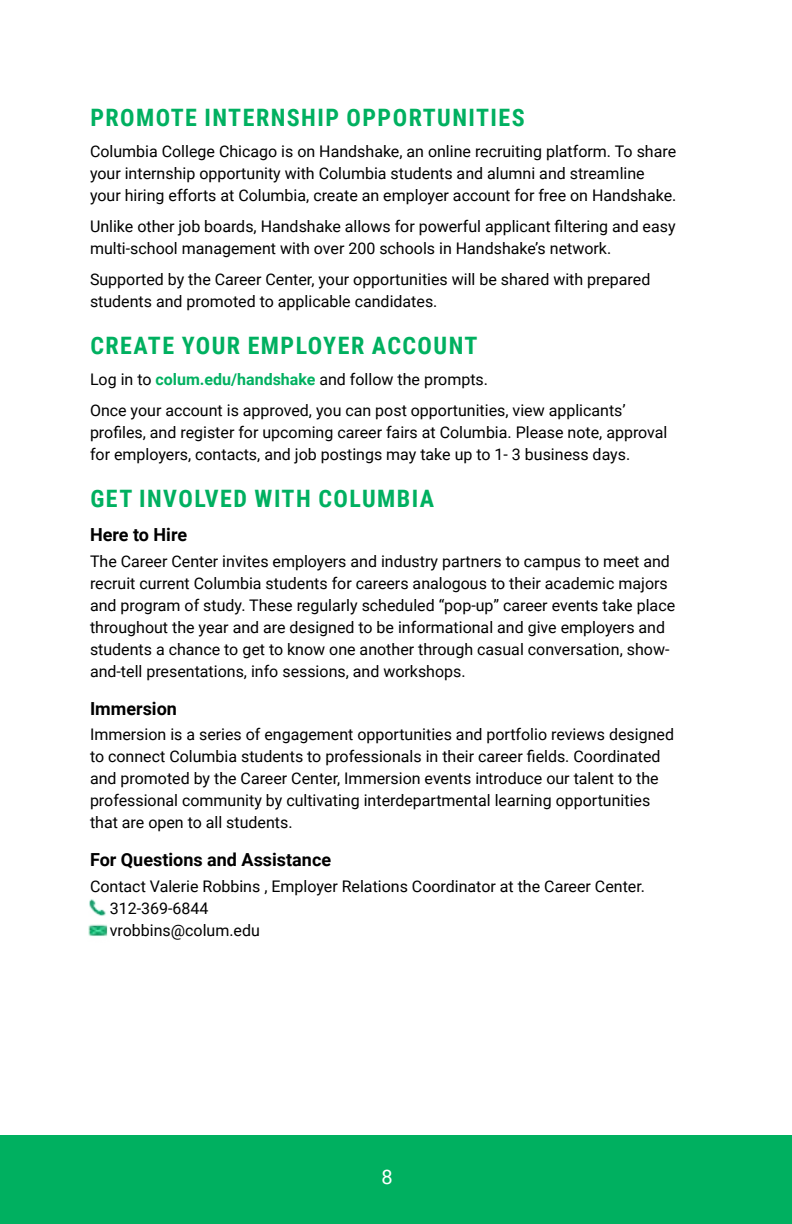
<style>
.page{position:relative;width:792px;height:1224px;background:#fff}
.page>*{position:absolute;margin:0;border:0;box-sizing:border-box;transform-origin:0 0}
.t1{font:700 24px "Roboto Condensed";letter-spacing:.06em;color:#00b060}
.t2{font:20px "Roboto";color:#fff}
.t3{font:700 18px "Roboto";color:#000}
.t4{font:16px/22px "Roboto";color:#000}
.s1{font-weight:700;color:#00b060}
</style>
<div class="page">
<div style="left:0;top:1135px;width:792px;height:89px;background:#00b060"></div>
<img style="left:89px;top:899px;width:17px;height:17px">
<img style="left:88px;top:924px;width:20px;height:13px">
<h1 class="t1" style="left:90px;top:101px;width:436px">PROMOTE INTERNSHIP OPPORTUNITIES</h1>
<p class="t4" style="left:90px;top:140px;width:588px">Columbia College Chicago is on Handshake, an online recruiting platform. To share your internship opportunity with Columbia students and alumni and streamline your hiring efforts at Columbia, create an employer account for free on Handshake.</p>
<p class="t4" style="left:90px;top:215px;width:587px">Unlike other job boards, Handshake allows for powerful applicant filtering and easy multi-school management with over 200 schools in Handshake’s network.</p>
<p class="t4" style="left:90px;top:268px;width:562px">Supported by the Career Center, your opportunities will be shared with prepared students and promoted to applicable candidates.</p>
<h1 class="t1" style="left:90px;top:329px;width:389px">CREATE YOUR EMPLOYER ACCOUNT</h1>
<p class="t4" style="left:90px;top:363px;width:537px;line-height:31px">Log in to <span class="s1">colum.edu/handshake</span> and follow the prompts.<br>Once your account is approved, you can post opportunities, view applicants’</p>
<p class="t4" style="left:90px;top:421px;width:579px">profiles, and register for upcoming career fairs at Columbia. Please note, approval for employers, contacts, and job postings may take up to 1- 3 business days.</p>
<h1 class="t1" style="left:90px;top:482px;width:345px">GET INVOLVED WITH COLUMBIA</h1>
<p class="t3" style="left:90px;top:522px;width:99px">Here to Hire</p>
<p class="t4" style="left:90px;top:549px;width:587px">The Career Center invites employers and industry partners to campus to meet and recruit current Columbia students for careers analogous to their academic majors and program of study. These regularly scheduled “pop-up” career events take place throughout the year and are designed to be informational and give employers and students a chance to get to know one another through casual conversation, show&shy;and-tell presentations, info sessions, and workshops.</p>
<p class="t3" style="left:90px;top:696px;width:89px">Immersion</p>
<p class="t4" style="left:90px;top:723px;width:586px">Immersion is a series of engagement opportunities and portfolio reviews designed to connect Columbia students to professionals in their career fields. Coordinated and promoted by the Career Center, Immersion events introduce our talent to the professional community by cultivating interdepartmental learning opportunities that are open to all students.</p>
<p class="t3" style="left:90px;top:847px;width:243px">For Questions and Assistance</p>
<p class="t4" style="left:110px;top:875px;width:537px;text-indent:-20px">Contact Valerie Robbins , Employer Relations Coordinator at the Career Center.<br>312-369-6844<br>vrobbins@colum.edu</p>
<p class="t2" style="left:381px;top:1163px;width:13px">8</p>
</div>
